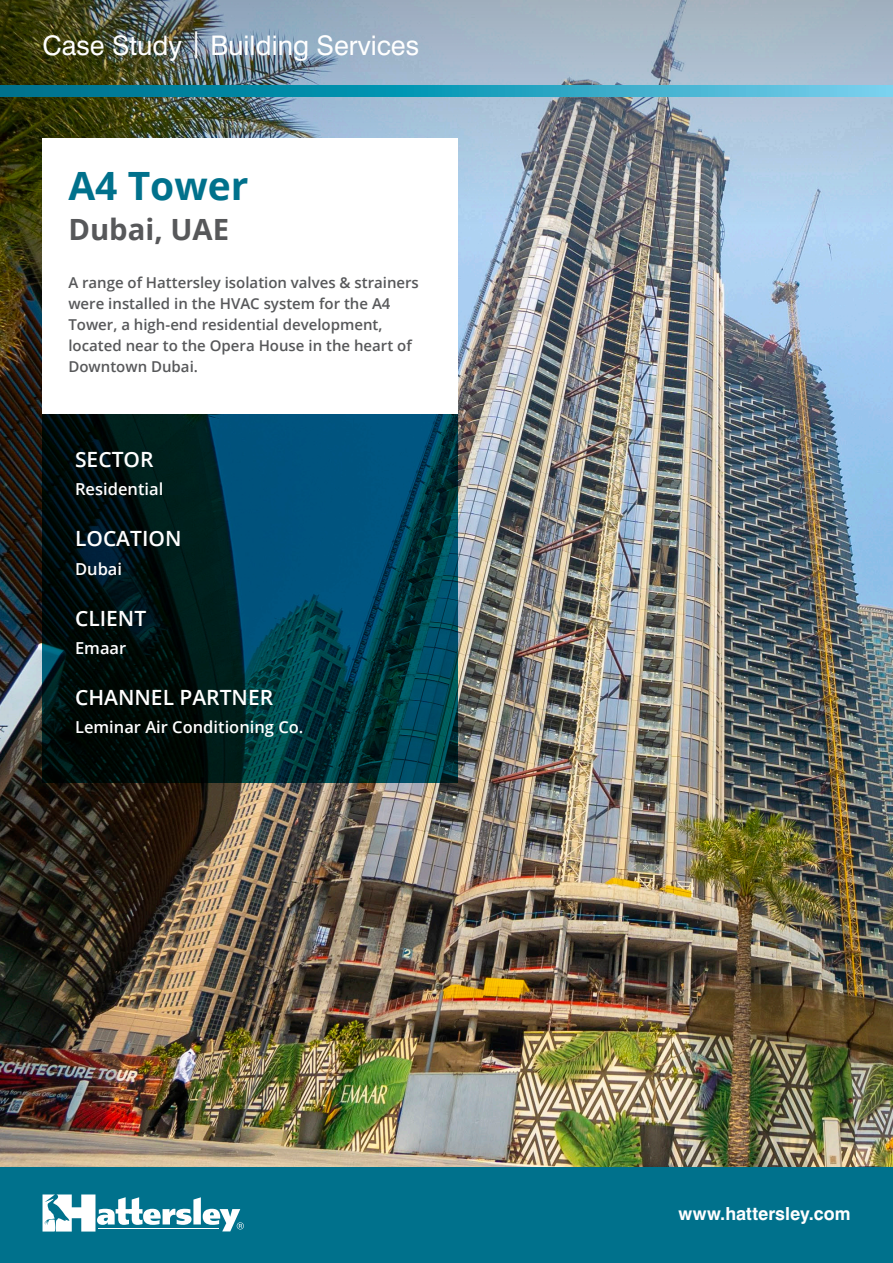
<style>
.page{position:relative;width:893px;height:1263px;background:#fff}
.page>*{position:absolute;margin:0;border:0;box-sizing:border-box;transform-origin:0 0}
.t1{font:700 39px "Open Sans";color:#00718c}
.t2{font:700 29.25px "Open Sans";color:#57585a}
.t3{font:27px "Swiss 721 BT";color:#fff}
.t4{font:600 21px "Open Sans";color:#fff}
.t5{font:700 18px "Swiss 721 BT";color:#fff}
.t6{font:600 16.5px "Open Sans";color:#fff}
.t7{font:600 15px/21px "Open Sans";color:#57585a}
</style>
<div class="page">
<img style="left:0;top:226px;width:893px;height:941px">
<img style="left:0;top:0;width:893px;height:226px">
<svg style="left:0;top:85px;width:893px;height:11px;background:#239cb9"></svg>
<div style="left:43px;top:138px;width:415px;height:276px;background:#fff"></div>
<div style="left:0;top:1167px;width:893px;height:96px;background:#00718c"></div>
<svg style="left:43px;top:414px;width:415px;height:368px;background:#002f3c"></svg>
<svg style="left:43px;top:1194px;width:201px;height:37px"></svg>
<p class="t3" style="left:43px;top:29px;width:378px">Case Study | Building Services</p>
<p class="t1" style="left:68px;top:158px;width:182px">A4 Tower</p>
<p class="t2" style="left:68px;top:209px;width:162px">Dubai, UAE</p>
<p class="t7" style="left:68px;top:272px;width:352px">A range of Hattersley isolation valves &amp; strainers were installed in the HVAC system for the A4<br>Tower, a high-end residential development, located near to the Opera House in the heart of Downtown Dubai.</p>
<p class="t4" style="left:75px;top:445px;width:80px">SECTOR</p>
<p class="t6" style="left:75px;top:478px;width:90px">Residential</p>
<p class="t4" style="left:75px;top:524px;width:108px">LOCATION</p>
<p class="t6" style="left:75px;top:557px;width:49px">Dubai</p>
<p class="t4" style="left:75px;top:604px;width:73px">CLIENT</p>
<p class="t6" style="left:75px;top:637px;width:53px">Emaar</p>
<p class="t4" style="left:75px;top:683px;width:200px">CHANNEL PARTNER</p>
<p class="t6" style="left:75px;top:716px;width:230px">Leminar Air Conditioning Co.</p>
<p class="t5" style="left:678px;top:1202px;width:173px">www.hattersley.com</p>
</div>
